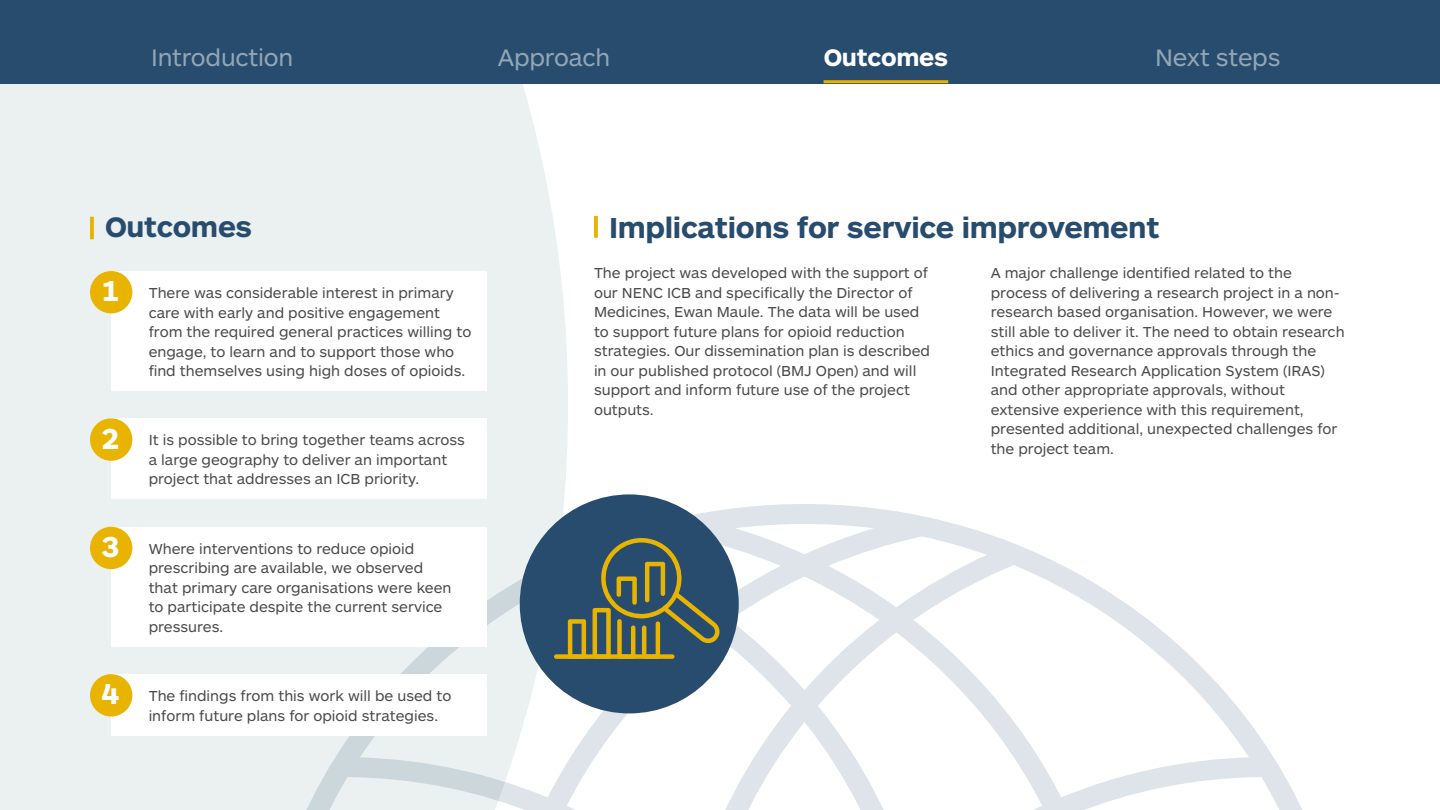
<style>
.page{position:relative;width:1440px;height:810px;background:#fff}
.page>*{position:absolute;margin:0;border:0;box-sizing:border-box;transform-origin:0 0}
.t1{font:700 30px "ARS Maquette Pro";letter-spacing:-.01em;color:#274c6e}
.t2{font:700 30px "ARS Maquette Pro";color:#fff}
.t3{font:700 29.25px "ARS Maquette Pro";letter-spacing:-.01em;color:#274c6e}
.t4{font:24.75px "ARS Maquette Pro";letter-spacing:-.01em;color:#93a6b6}
.t5{font:700 24.75px "ARS Maquette Pro";letter-spacing:-.01em;color:#fff}
.t6{font:15px/19.5px "ARS Maquette Pro";color:#4a4a49}
</style>
<div class="page">
<div style="left:0;top:83px;width:568px;height:727px;background:#eaf1f0"></div>
<svg style="left:259px;top:504px;width:1043px;height:306px"></svg>
<svg style="left:90px;top:217px;width:4px;height:22px"></svg>
<svg style="left:594px;top:216px;width:4px;height:22px"></svg>
<div style="left:520px;top:494px;width:219px;height:219px;background:#274c6e;border-radius:50%"></div>
<div style="left:554px;top:654px;width:121px;height:5px;background:#e9b400;border-radius:2px"></div>
<svg style="left:568px;top:619px;width:18px;height:40px"></svg>
<svg style="left:593px;top:537px;width:127px;height:122px"></svg>
<div style="left:111px;top:271px;width:376px;height:120px;background:#fff"></div>
<div style="left:90px;top:271px;width:42px;height:42px;background:#e9b400;border-radius:50%"></div>
<div style="left:111px;top:527px;width:376px;height:120px;background:#fff"></div>
<div style="left:90px;top:527px;width:42px;height:42px;background:#e9b400;border-radius:50%"></div>
<div style="left:111px;top:674px;width:376px;height:62px;background:#fff"></div>
<div style="left:90px;top:674px;width:42px;height:43px;background:#e9b400;border-radius:50%"></div>
<div style="left:111px;top:418px;width:376px;height:81px;background:#fff"></div>
<div style="left:90px;top:418px;width:42px;height:43px;background:#e9b400;border-radius:50%"></div>
<div style="left:0;top:0;width:1440px;height:83px;background:#274c6e"></div>
<hr style="left:824px;top:80px;width:124px;height:3px;background:#e9b400">
<h3 class="t4" style="left:151px;top:41px;width:144px">Introduction</h3>
<h3 class="t4" style="left:498px;top:41px;width:114px">Approach</h3>
<h3 class="t5" style="left:824px;top:41px;width:126px">Outcomes</h3>
<h3 class="t4" style="left:1155px;top:41px;width:127px">Next steps</h3>
<h2 class="t3" style="left:105px;top:208px;width:149px">Outcomes</h2>
<h1 class="t1" style="left:609px;top:208px;width:552px">Implications for service improvement</h1>
<p class="t6" style="left:594px;top:263px;width:338px">The project was developed with the support of our NENC ICB and specifically the Director of Medicines, Ewan Maule. The data will be used to support future plans for opioid reduction strategies. Our dissemination plan is described in our published protocol (BMJ Open) and will support and inform future use of the project outputs.</p>
<p class="t6" style="left:991px;top:263px;width:355px">A major challenge identified related to the process of delivering a research project in a non&shy;research based organisation. However, we were still able to deliver it. The need to obtain research ethics and governance approvals through the Integrated Research Application System (IRAS) and other appropriate approvals, without extensive experience with this requirement, presented additional, unexpected challenges for the project team.</p>
<h1 class="t2" style="left:102px;top:271px;width:19px">1</h1>
<p class="t6" style="left:149px;top:282px;width:324px">There was considerable interest in primary care with early and positive engagement from the required general practices willing to engage, to learn and to support those who find themselves using high doses of opioids.</p>
<h1 class="t2" style="left:102px;top:419px;width:19px">2</h1>
<p class="t6" style="left:149px;top:430px;width:318px">It is possible to bring together teams across a large geography to deliver an important project that addresses an ICB priority.</p>
<h1 class="t2" style="left:102px;top:527px;width:19px">3</h1>
<h1 class="t2" style="left:102px;top:674px;width:19px">4</h1>
<p class="t6" style="left:149px;top:538px;width:304px">Where interventions to reduce opioid prescribing are available, we observed that primary care organisations were keen to participate despite the current service pressures.</p>
<p class="t6" style="left:149px;top:685px;width:304px">The findings from this work will be used to inform future plans for opioid strategies.</p>
</div>
